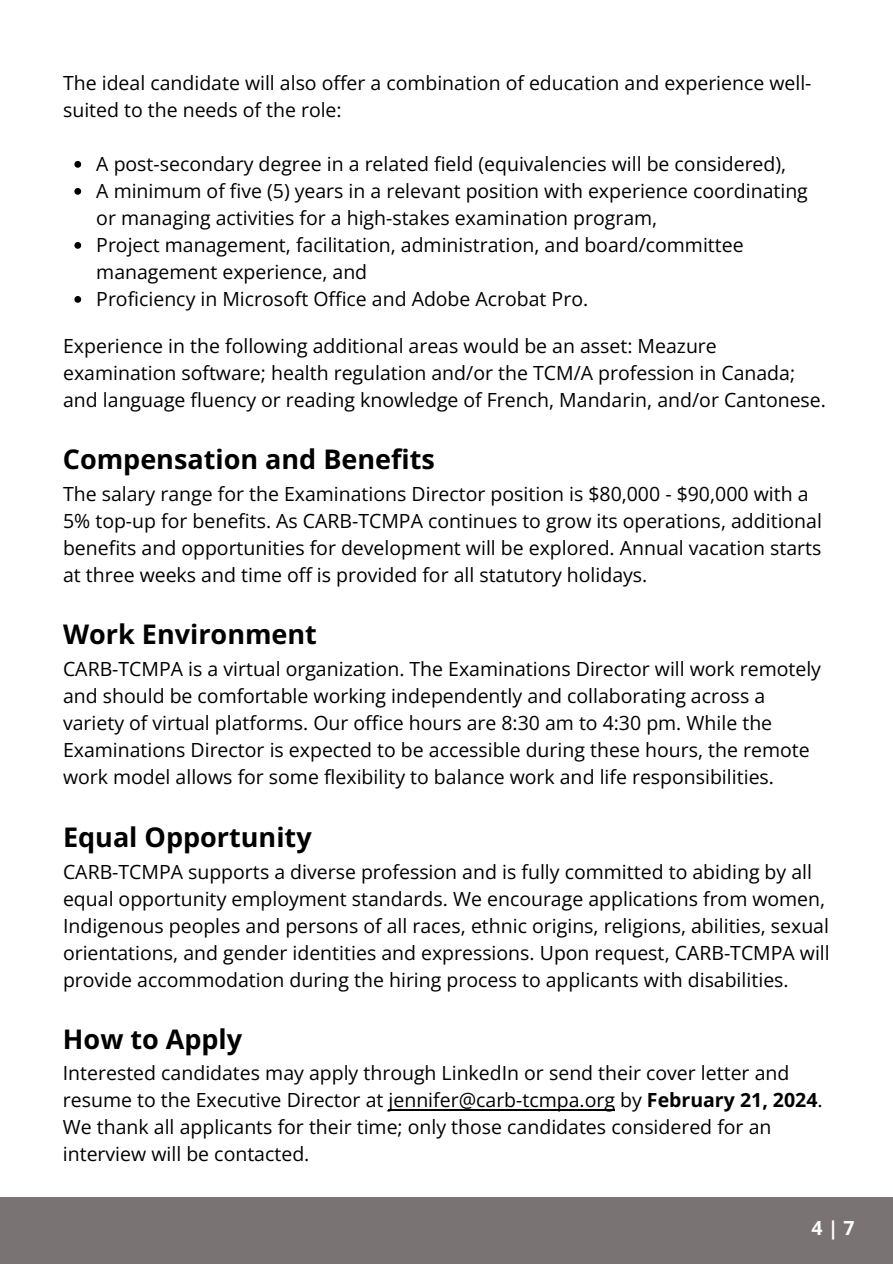
<style>
.page{position:relative;width:893px;height:1264px;background:#fff}
.page>*{position:absolute;margin:0;border:0;box-sizing:border-box;transform-origin:0 0}
.t1{font:700 27px "Open Sans";color:#000}
.t2{font:19.5px/27px "Open Sans";color:#000}
.t3{font:700 19.5px "Open Sans";color:#fafbfb}
.s1{font-weight:700}
</style>
<div class="page">
<div style="left:0;top:1197px;width:892px;height:66px;background:#797373"></div>
<svg style="left:74px;top:161px;width:7px;height:7px"></svg>
<svg style="left:74px;top:188px;width:7px;height:7px"></svg>
<svg style="left:74px;top:242px;width:7px;height:7px"></svg>
<svg style="left:74px;top:296px;width:7px;height:7px"></svg>
<hr style="left:389px;top:1109px;width:226px;height:1px;background:#000">
<p class="t2" style="left:63px;top:69px;width:749px">The ideal candidate will also offer a combination of education and experience well&shy;suited to the needs of the role:</p>
<p class="t2" style="left:96px;top:150px;width:691px">A post-secondary degree in a related field (equivalencies will be considered),</p>
<p class="t2" style="left:96px;top:177px;width:713px">A minimum of five (5) years in a relevant position with experience coordinating or managing activities for a high-stakes examination program,</p>
<p class="t2" style="left:96px;top:231px;width:648px">Project management, facilitation, administration, and board/committee management experience, and</p>
<p class="t2" style="left:96px;top:285px;width:493px">Proficiency in Microsoft Office and Adobe Acrobat Pro.</p>
<p class="t2" style="left:63px;top:332px;width:764px">Experience in the following additional areas would be an asset: Meazure examination software; health regulation and/or the TCM/A profession in Canada; and language fluency or reading knowledge of French, Mandarin, and/or Cantonese.</p>
<p class="t1" style="left:63px;top:440px;width:373px">Compensation and Benefits</p>
<p class="t2" style="left:63px;top:480px;width:760px">The salary range for the Examinations Director position is $80,000 - $90,000 with a 5% top-up for benefits. As CARB-TCMPA continues to grow its operations, additional benefits and opportunities for development will be explored. Annual vacation starts at three weeks and time off is provided for all statutory holidays.</p>
<p class="t1" style="left:63px;top:615px;width:255px">Work Environment</p>
<p class="t2" style="left:63px;top:655px;width:759px">CARB-TCMPA is a virtual organization. The Examinations Director will work remotely and should be comfortable working independently and collaborating across a variety of virtual platforms. Our office hours are 8:30 am to 4:30 pm. While the Examinations Director is expected to be accessible during these hours, the remote work model allows for some flexibility to balance work and life responsibilities.</p>
<p class="t1" style="left:63px;top:817px;width:250px">Equal Opportunity</p>
<p class="t2" style="left:63px;top:857px;width:768px">CARB-TCMPA supports a diverse profession and is fully committed to abiding by all equal opportunity employment standards. We encourage applications from women, Indigenous peoples and persons of all races, ethnic origins, religions, abilities, sexual orientations, and gender identities and expressions. Upon request, CARB-TCMPA will provide accommodation during the hiring process to applicants with disabilities.</p>
<p class="t1" style="left:63px;top:1019px;width:181px">How to Apply</p>
<p class="t2" style="left:63px;top:1058px;width:761px">Interested candidates may apply through LinkedIn or send their cover letter and resume to the Executive Director at jennifer@carb-tcmpa.org by <span class="s1">February 21, 2024</span>.<br>We thank all applicants for their time; only those candidates considered for an interview will be contacted.</p>
<p class="t3" style="left:811px;top:1213px;width:45px">4 | 7</p>
</div>
